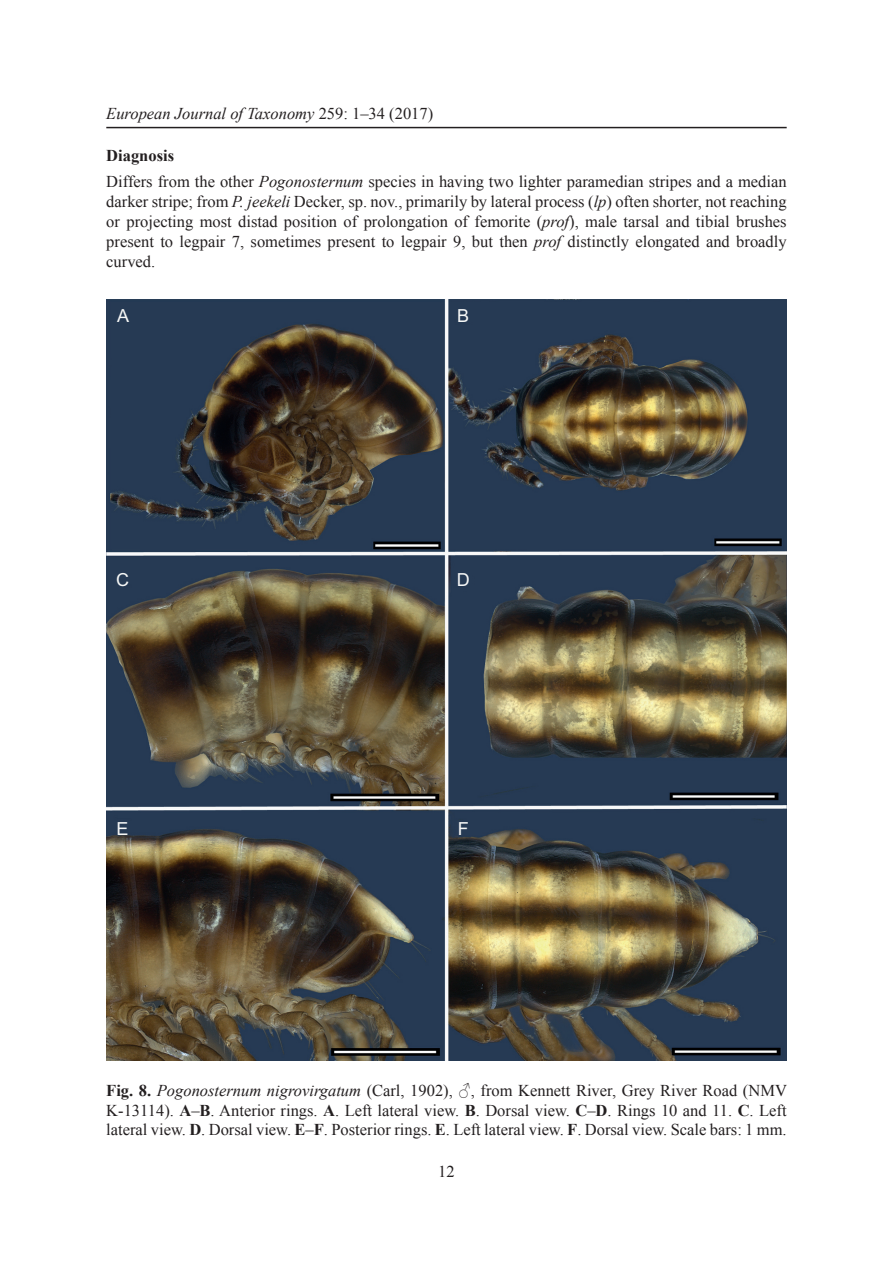
<style>
.page{position:relative;width:893px;height:1263px;background:#fff}
.page>*{position:absolute;margin:0;border:0;box-sizing:border-box;transform-origin:0 0}
.t1{font:18px "Arial";color:#f6f7f6}
.Captions{font:16.5px/19.8px "Times New Roman";color:#231f20;text-align:justify}
.t2{font:italic 16.5px "Times New Roman";color:#231f20}
.Headings_2{font:700 16.5px "Times New Roman";color:#231f20}
.s1{font-style:normal}
.s2{font-style:italic}
.s3{font-weight:700}
</style>
<div class="page">
<hr style="left:106px;top:127px;width:681px;height:1px;background:#231f20">
<img style="left:106px;top:300px;width:681px;height:761px">
<p class="t2" style="left:106px;top:102px;width:328px">European Journal of Taxonomy <span class="s1">259: 1–34 (2017)</span></p>
<p class="Headings_2" style="left:106px;top:144px;width:69px">Diagnosis</p>
<p class="Captions" style="left:106px;top:172px;width:682px">Differs from the other <span class="s2">Pogonosternum</span> species in having two lighter paramedian stripes and a median darker stripe; from <span class="s2">P. jeekeli</span> Decker, sp. nov., primarily by lateral process (<span class="s2">lp</span>) often shorter, not reaching or projecting most distad position of prolongation of femorite (<span class="s2">prof</span>), male tarsal and tibial brushes present to legpair 7, sometimes present to legpair 9, but then <span class="s2">prof</span> distinctly elongated and broadly curved.</p>
<p class="t1" style="left:117px;top:304px;width:14px">A</p>
<p class="t1" style="left:116px;top:568px;width:14px">C</p>
<p class="t1" style="left:457px;top:304px;width:14px">B</p>
<p class="t1" style="left:457px;top:568px;width:14px">D</p>
<p class="t1" style="left:116px;top:817px;width:14px">E</p>
<p class="t1" style="left:458px;top:817px;width:12px">F</p>
<p class="Captions" style="left:106px;top:1080px;width:682px"><span class="s3">Fig. 8.</span> <span class="s2">Pogonosternum nigrovirgatum</span> (Carl, 1902), ♂, from Kennett River, Grey River Road (NMV K-13114). <span class="s3">A</span>–<span class="s3">B</span>. Anterior rings. <span class="s3">A</span>. Left lateral view. <span class="s3">B</span>. Dorsal view. <span class="s3">C</span>–<span class="s3">D</span>. Rings 10 and 11. <span class="s3">C</span>. Left lateral view. <span class="s3">D</span>. Dorsal view. <span class="s3">E</span>–<span class="s3">F</span>. Posterior rings. <span class="s3">E</span>. Left lateral view. <span class="s3">F</span>. Dorsal view. Scale bars: 1 mm.</p>
<p class="Captions" style="left:438px;top:1161px;width:18px">12</p>
</div>
